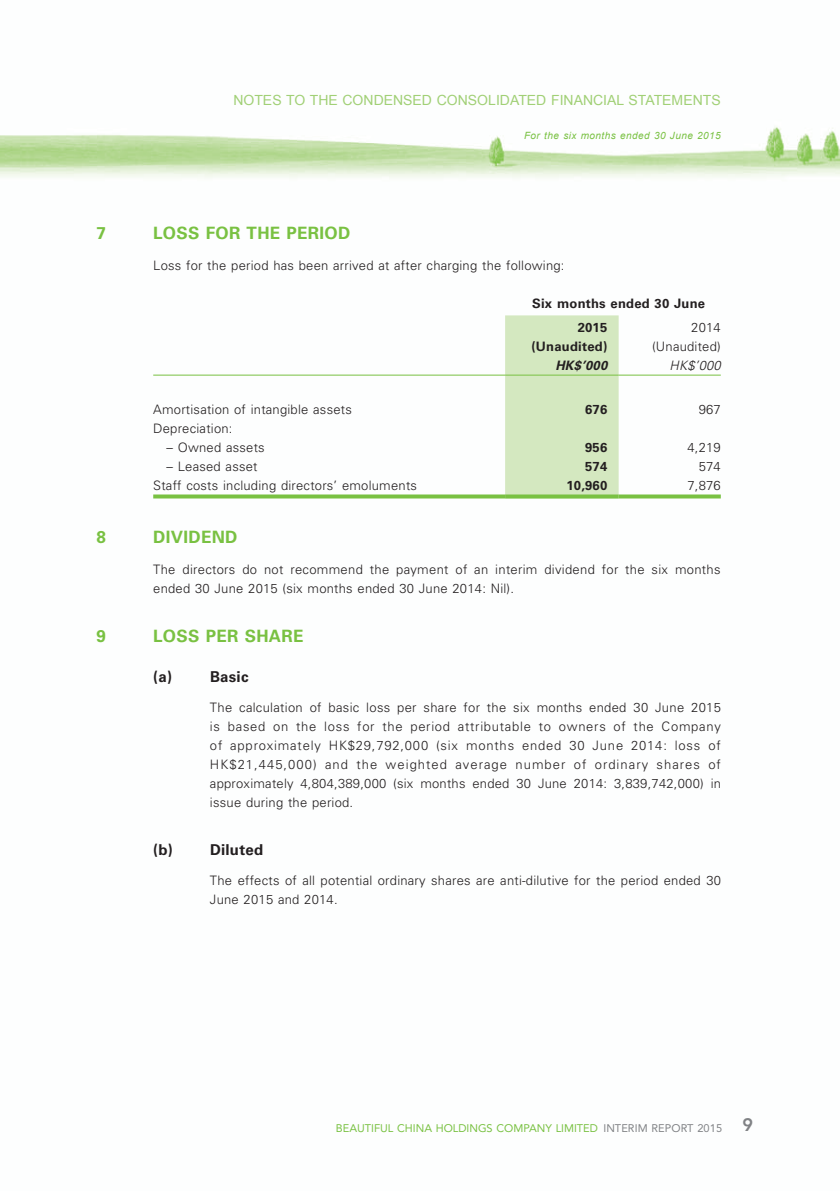
<style>
.page{position:relative;width:840px;height:1191px;background:#fff}
.page>*{position:absolute;margin:0;border:0;box-sizing:border-box;transform-origin:0 0}
.t1{font:700 17px "Univers LT Std";letter-spacing:.015em;color:#79c142}
.t2{font:700 15px "Univers LT Std";letter-spacing:.015em;color:#231f20}
.t3{font:14px "Arial";color:#a1d076}
.t4{font:300 13px/19px "Univers LT Std";letter-spacing:.015em;color:#231f20}
.t5{font:700 13px/24.6px "Univers LT Std";letter-spacing:.015em;color:#231f20}
.t6{font:italic 700 13px "Univers LT Std";color:#231f20}
.t7{font:italic 300 13px "Univers LT Std";color:#231f20}
.t8{font:11px "Avenir LT Std";color:#79c142}
.t9{font:italic 10px "Arial";letter-spacing:.045em;color:#79c142}
.s1{color:#808285}
.s2{font-weight:800;font-size:18px;color:#808285}
</style>
<div class="page">
<img style="left:0;top:127px;width:839px;height:372px">
<div style="left:505px;top:315px;width:113px;height:179px;background:#d4e8c0"></div>
<hr style="left:153px;top:374px;width:352px;height:1px;background:#79c142">
<hr style="left:505px;top:374px;width:113px;height:1px;background:#79c142">
<hr style="left:618px;top:374px;width:102px;height:1px;background:#79c142">
<svg style="left:153px;top:494px;width:352px;height:4px"></svg>
<svg style="left:505px;top:494px;width:113px;height:4px"></svg>
<svg style="left:618px;top:494px;width:102px;height:4px"></svg>
<p class="t3" style="left:233px;top:91px;width:488px">NOTES TO THE CONDENSED CONSOLIDATED FINANCIAL STATEMENTS</p>
<p class="t9" style="left:523px;top:129px;width:198px">For the six months ended 30 June 2015</p>
<p class="t1" style="left:96px;top:223px;width:11px">7</p>
<p class="t1" style="left:153px;top:223px;width:198px">LOSS FOR THE PERIOD</p>
<p class="t4" style="left:153px;top:255px;width:412px">Loss for the period has been arrived at after charging the following:</p>
<p class="t5" style="left:577px;top:291px;width:129px;text-indent:-45px">Six months ended 30 June<br>2015</p>
<p class="t4" style="left:690px;top:318px;width:31px">2014</p>
<p class="t5" style="left:531px;top:334px;width:77px">(Unaudited)</p>
<p class="t4" style="left:651px;top:337px;width:70px">(Unaudited)</p>
<p class="t6" style="left:555px;top:358px;width:53px">HK$’000</p>
<p class="t7" style="left:669px;top:358px;width:53px">HK$’000</p>
<p class="t4" style="left:153px;top:400px;width:200px">Amortisation of intangible assets</p>
<p class="t5" style="left:585px;top:397px;width:24px">676</p>
<p class="t4" style="left:698px;top:400px;width:24px">967</p>
<p class="t4" style="left:153px;top:419px;width:81px">Depreciation:</p>
<p class="t4" style="left:166px;top:438px;width:100px">– Owned assets</p>
<p class="t5" style="left:585px;top:435px;width:24px">956</p>
<p class="t4" style="left:687px;top:438px;width:35px">4,219</p>
<p class="t4" style="left:166px;top:457px;width:93px">– Leased asset</p>
<p class="t5" style="left:585px;top:454px;width:24px">574</p>
<p class="t4" style="left:698px;top:457px;width:24px">574</p>
<p class="t4" style="left:153px;top:476px;width:265px">Staff costs including directors’ emoluments</p>
<p class="t5" style="left:566px;top:473px;width:42px">10,960</p>
<p class="t4" style="left:687px;top:476px;width:35px">7,876</p>
<p class="t1" style="left:96px;top:527px;width:11px">8</p>
<p class="t1" style="left:153px;top:527px;width:86px">DIVIDEND</p>
<p class="t4" style="left:153px;top:559px;width:568px">The directors do not recommend the payment of an interim dividend for the six months ended 30 June 2015 (six months ended 30 June 2014: Nil).</p>
<p class="t1" style="left:96px;top:626px;width:11px">9</p>
<p class="t1" style="left:153px;top:626px;width:152px">LOSS PER SHARE</p>
<p class="t2" style="left:153px;top:668px;width:20px">(a)</p>
<p class="t2" style="left:210px;top:668px;width:40px">Basic</p>
<p class="t4" style="left:210px;top:698px;width:512px;text-align:justify">The calculation of basic loss per share for the six months ended 30 June 2015 is based on the loss for the period attributable to owners of the Company of approximately HK$29,792,000 (six months ended 30 June 2014: loss of HK$21,445,000) and the weighted average number of ordinary shares of approximately 4,804,389,000 (six months ended 30 June 2014: 3,839,742,000) in issue during the period.</p>
<p class="t2" style="left:153px;top:840px;width:21px">(b)</p>
<p class="t2" style="left:210px;top:840px;width:55px">Diluted</p>
<p class="t4" style="left:210px;top:871px;width:512px">The effects of all potential ordinary shares are anti-dilutive for the period ended 30<br>June 2015 and 2014.</p>
<p class="t8" style="left:335px;top:1121px;width:418px">BEAUTIFUL CHINA HOLDINGS COMPANY LIMITED <span class="s1">INTERIM REPORT 2015</span> <span class="s2">9</span></p>
</div>
